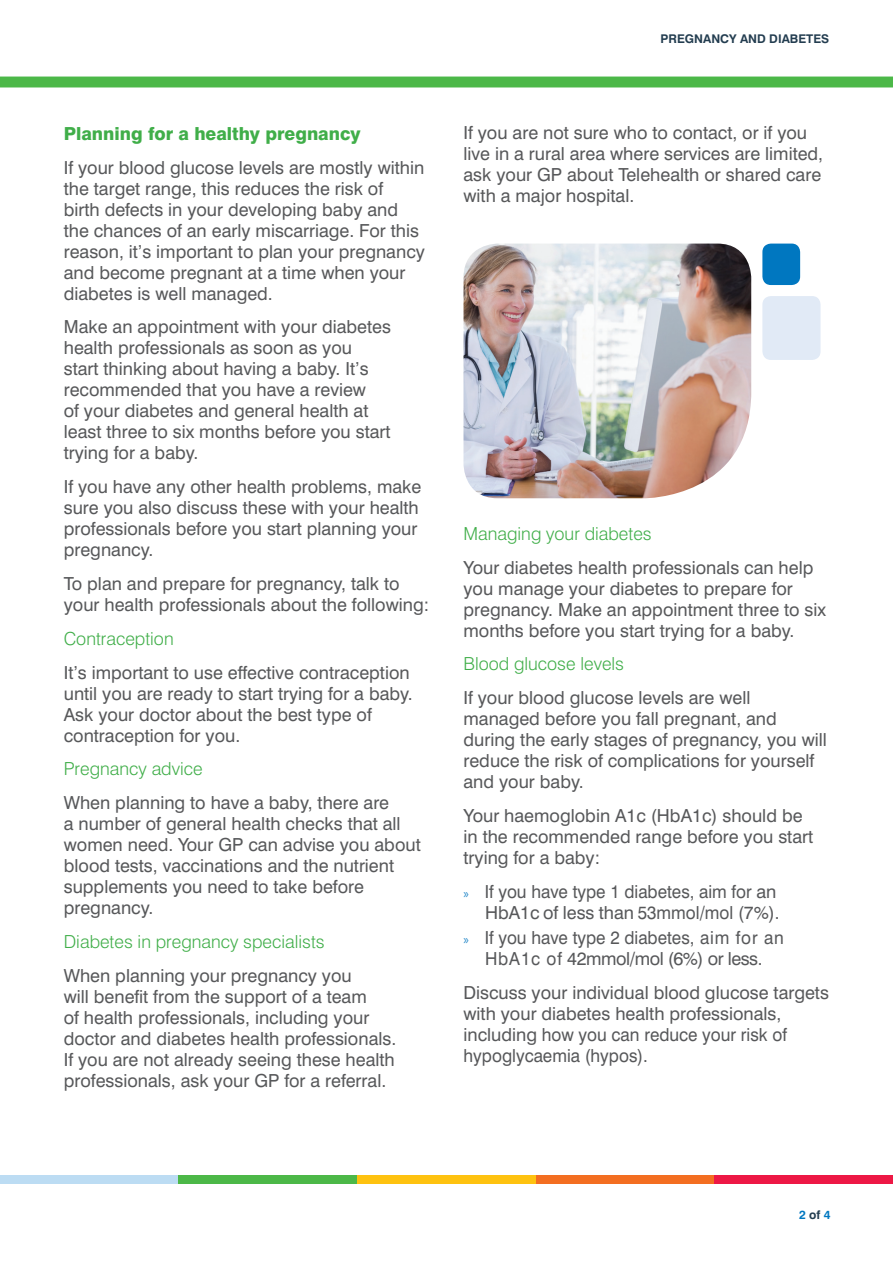
<style>
.page{position:relative;width:893px;height:1263px;background:#fff}
.page>*{position:absolute;margin:0;border:0;box-sizing:border-box;transform-origin:0 0}
.t1{font:18px/21px "Swiss 721 BT";color:#57585a}
.t2{font:18px/21px "Swiss 721 BT";color:#57585a;text-align:right;scale:.95 1}
.t3{font:300 18px "Swiss 721 BT";color:#40ae49}
.t4{font:800 18px "Swiss 721 BT";color:#40ae49}
.t5{font:700 12px "Swiss 721 BT";color:#233d50}
.t6{font:700 12px "Swiss 721 BT";color:#0077c0}
.s1{font-family:"Myriad Pro";font-size:13.5px;color:#2287c8}
.s2{color:#233d50}
</style>
<div class="page">
<div style="left:0;top:77px;width:893px;height:10px;background:#4cb848"></div>
<div style="left:357px;top:1176px;width:179px;height:8px;background:#fec210"></div>
<div style="left:0;top:1176px;width:179px;height:8px;background:#bcdcf3"></div>
<div style="left:179px;top:1176px;width:178px;height:8px;background:#4cb848"></div>
<div style="left:536px;top:1176px;width:178px;height:8px;background:#f36e21"></div>
<div style="left:714px;top:1176px;width:179px;height:8px;background:#ed1845"></div>
<img style="left:463px;top:244px;width:288px;height:254px">
<div style="left:762px;top:244px;width:38px;height:41px;background:#0077c0;border-radius:9px"></div>
<div style="left:762px;top:296px;width:58px;height:64px;background:#e1eaf6;border-radius:9px"></div>
<p class="t4" style="left:64px;top:122px;width:298px">Planning for a healthy pregnancy</p>
<p class="t1" style="left:64px;top:157px;width:363px">If your blood glucose levels are mostly within the target range, this reduces the risk of<br>birth defects in your developing baby and the chances of an early miscarriage. For this reason, it’s important to plan your pregnancy and become pregnant at a time when your diabetes is well managed.</p>
<p class="t1" style="left:64px;top:316px;width:329px">Make an appointment with your diabetes health professionals as soon as you start thinking about having a baby. It’s recommended that you have a review<br>of your diabetes and general health at least three to six months before you start trying for a baby.</p>
<p class="t1" style="left:64px;top:476px;width:359px">If you have any other health problems, make sure you also discuss these with your health professionals before you start planning your pregnancy.</p>
<p class="t1" style="left:64px;top:573px;width:367px">To plan and prepare for pregnancy, talk to your health professionals about the following:</p>
<p class="t3" style="left:64px;top:627px;width:111px">Contraception</p>
<p class="t1" style="left:64px;top:661px;width:351px">It’s important to use effective contraception until you are ready to start trying for a baby.<br>Ask your doctor about the best type of contraception for you.</p>
<p class="t3" style="left:64px;top:758px;width:140px">Pregnancy advice</p>
<p class="t1" style="left:64px;top:792px;width:358px">When planning to have a baby, there are<br>a number of general health checks that all women need. Your GP can advise you about blood tests, vaccinations and the nutrient supplements you need to take before pregnancy.</p>
<p class="t3" style="left:64px;top:930px;width:262px">Diabetes in pregnancy specialists</p>
<p class="t1" style="left:64px;top:964px;width:334px">When planning your pregnancy you<br>will benefit from the support of a team<br>of health professionals, including your doctor and diabetes health professionals.<br>If you are not already seeing these health professionals, ask your GP for a referral.</p>
<p class="t5" style="left:660px;top:31px;width:170px">PREGNANCY AND DIABETES</p>
<p class="t1" style="left:463px;top:122px;width:361px">If you are not sure who to contact, or if you live in a rural area where services are limited, ask your GP about Telehealth or shared care with a major hospital.</p>
<p class="t3" style="left:463px;top:522px;width:190px">Managing your diabetes</p>
<p class="t1" style="left:463px;top:556px;width:364px">Your diabetes health professionals can help you manage your diabetes to prepare for pregnancy. Make an appointment three to six months before you start trying for a baby.</p>
<p class="t3" style="left:463px;top:653px;width:162px">Blood glucose levels</p>
<p class="t1" style="left:463px;top:687px;width:365px">If your blood glucose levels are well managed before you fall pregnant, and during the early stages of pregnancy, you will reduce the risk of complications for yourself and your baby.</p>
<p class="t1" style="left:463px;top:805px;width:351px">Your haemoglobin A1c (HbA1c) should be in the recommended range before you start trying for a baby:</p>
<p class="t2" style="left:463px;top:880px;width:334px"><span class="s1">»</span> If you have type 1 diabetes, aim for an<br>HbA1c of less than 53mmol/mol (7%).</p>
<p class="t2" style="left:463px;top:927px;width:339px;text-align:center"><span class="s1">»</span> If you have type 2 diabetes, aim for an<br>HbA1c of 42mmol/mol (6%) or less.</p>
<p class="t1" style="left:463px;top:981px;width:367px">Discuss your individual blood glucose targets with your diabetes health professionals, including how you can reduce your risk of hypoglycaemia (hypos).</p>
<p class="t6" style="left:799px;top:1207px;width:33px">2 <span class="s2">of</span> 4</p>
</div>
